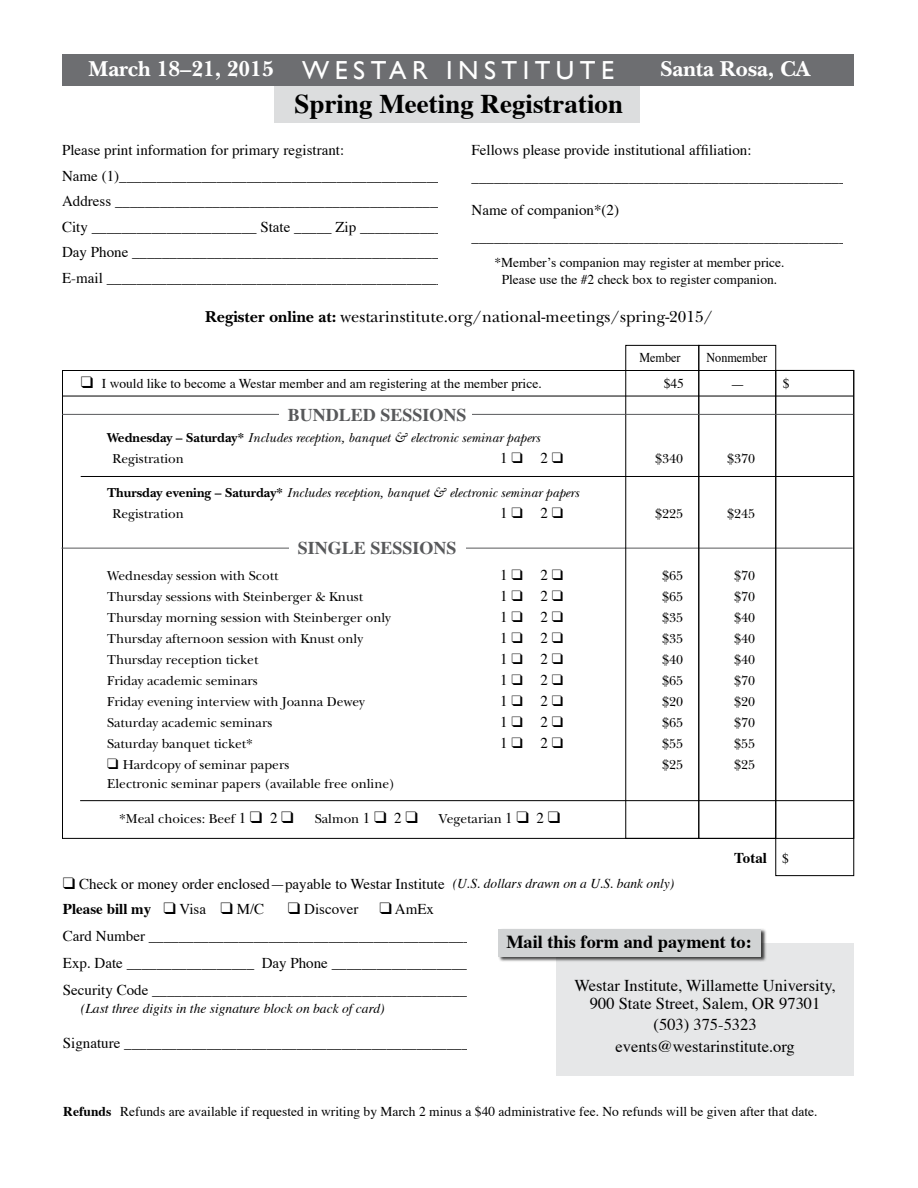
<style>
.page{position:relative;width:918px;height:1188px;background:#fff}
.page>*{position:absolute;margin:0;border:0;box-sizing:border-box;transform-origin:0 0}
.t1{font:700 27px "Times";color:#000}
.t2{font:26.1px "Gill Sans";letter-spacing:.21em;color:#fff}
.t3{font:700 22.5px "New Baskerville Std";color:#fff}
.t4{font:700 18.3px "Times";color:#000}
.t5{font:700 18px "Times";color:#58595b}
.t6{font:16.5px/18.5px "Times";color:#000;text-align:center}
.t7{font:16.5px "New Baskerville Std";color:#000}
.t8{font:15px/25.5px "Times";color:#000}
.t9{font:700 15px "Times";color:#000}
.t10{font:13.5px "New Baskerville Std";color:#000}
.t11{font:13.5px/16.5px "Times";color:#000;text-align:center}
.t12{font:italic 13.5px/21px "New Baskerville Std";color:#000}
.t13{font:italic 13.5px "Times";color:#000}
.t14{font:13.5px "Times";color:#000;scale:.9 1}
.s1{font-weight:700}
.s2{font-weight:700;font-style:normal}
.s3{font-style:normal}
.s4{font-family:"Times";font-size:15px}
.s5{font-weight:400;font-size:13.5px}
</style>
<div class="page">
<hr style="left:62px;top:548px;width:791px;height:1px;background:#58595b">
<div style="left:274px;top:65px;width:366px;height:58px;background:#dcddde"></div>
<div style="left:62px;top:54px;width:792px;height:32px;background:#6d6e71"></div>
<div style="left:775px;top:370px;width:79px;height:506px;border:1px solid #000"></div>
<div style="left:698px;top:345px;width:78px;height:494px;border:1px solid #000"></div>
<div style="left:625px;top:345px;width:74px;height:494px;border:1px solid #000"></div>
<hr style="left:62px;top:396px;width:791px;height:1px;background:#000">
<div style="left:556px;top:943px;width:298px;height:133px;background:#e6e7e8"></div>
<div style="left:499px;top:929px;width:268px;height:34px;background:#000;opacity:.75"></div>
<div style="left:499px;top:929px;width:262px;height:28px;background:#d1d3d4"></div>
<div style="left:289px;top:537px;width:176px;height:22px;background:#fff"></div>
<hr style="left:81px;top:476px;width:772px;height:1px;background:#000">
<hr style="left:80px;top:800px;width:774px;height:1px;background:#000">
<hr style="left:62px;top:414px;width:791px;height:1px;background:#58595b">
<div style="left:280px;top:403px;width:192px;height:21px;background:#fff"></div>
<h3 class="t3" style="left:89px;top:56px;width:187px">March 18–21, 2015</h3>
<h2 class="t2" style="left:302px;top:55px;width:314px">WESTAR INSTITUTE</h2>
<h3 class="t3" style="left:660px;top:56px;width:151px">Santa Rosa, CA</h3>
<h1 class="t1" style="left:295px;top:78px;width:330px">Spring Meeting Registration</h1>
<p class="t8" style="left:62px;top:136px;width:389px">Please print information for primary registrant:<br>Name (1)___________________________________________ Address ____________________________________________ City ______________________ State _____ Zip ____________ Day Phone _________________________________________ E-mail _____________________________________________</p>
<p class="t8" style="left:472px;top:135px;width:376px;line-height:27px">Fellows please provide institutional affiliation: __________________________________________________</p>
<p class="t8" style="left:472px;top:195px;width:376px;line-height:27px">Name of companion*(2) __________________________________________________</p>
<p class="t11" style="left:494px;top:253px;width:292px">*Member’s companion may register at member price.<br>Please use the #2 check box to register companion.</p>
<p class="t7" style="left:205px;top:307px;width:509px"><span class="s1">Register online at:</span> westarinstitute.org/national-meetings/spring-2015/</p>
<p class="t14" style="left:639px;top:345px;width:47px">Member</p>
<p class="t14" style="left:707px;top:345px;width:69px">Nonmember</p>
<p class="t11" style="left:102px;top:374px;width:441px">I would like to become a Westar member and am registering at the member price.</p>
<p class="t11" style="left:664px;top:374px;width:22px">$45</p>
<p class="t8" style="left:730px;top:370px;width:16px">—</p>
<p class="t11" style="left:783px;top:374px;width:8px">$</p>
<p class="t5" style="left:288px;top:398px;width:177px">Bundled Sessions</p>
<p class="t12" style="left:113px;top:427px;width:429px;text-indent:-5px"><span class="s2">Wednesday – Saturday*</span> Includes reception, banquet &amp; electronic seminar papers<br><span class="s3">Registration</span></p>
<p class="t8" style="left:500px;top:444px;width:9px">1</p>
<p class="t8" style="left:541px;top:444px;width:9px">2</p>
<p class="t10" style="left:655px;top:451px;width:30px">$340</p>
<p class="t10" style="left:727px;top:451px;width:30px">$370</p>
<p class="t12" style="left:113px;top:483px;width:468px;text-indent:-5px"><span class="s2">Thursday evening – Saturday*</span> Includes reception, banquet &amp; electronic seminar papers<br><span class="s3">Registration</span></p>
<p class="t8" style="left:500px;top:499px;width:9px">1</p>
<p class="t8" style="left:541px;top:499px;width:9px">2</p>
<p class="t10" style="left:655px;top:506px;width:30px">$225</p>
<p class="t10" style="left:727px;top:506px;width:30px">$245</p>
<p class="t5" style="left:298px;top:531px;width:157px">Single Sessions</p>
<p class="t10" style="left:107px;top:568px;width:173px">Wednesday session with Scott</p>
<p class="t8" style="left:500px;top:561px;width:9px">1</p>
<p class="t8" style="left:541px;top:561px;width:9px">2</p>
<p class="t10" style="left:662px;top:568px;width:23px">$65</p>
<p class="t10" style="left:734px;top:568px;width:23px">$70</p>
<p class="t10" style="left:107px;top:589px;width:258px">Thursday sessions with Steinberger &amp; Knust</p>
<p class="t8" style="left:500px;top:582px;width:9px">1</p>
<p class="t8" style="left:541px;top:582px;width:9px">2</p>
<p class="t10" style="left:662px;top:589px;width:23px">$65</p>
<p class="t10" style="left:734px;top:589px;width:23px">$70</p>
<p class="t10" style="left:107px;top:610px;width:285px">Thursday morning session with Steinberger only</p>
<p class="t8" style="left:500px;top:603px;width:9px">1</p>
<p class="t8" style="left:541px;top:603px;width:9px">2</p>
<p class="t10" style="left:662px;top:610px;width:23px">$35</p>
<p class="t10" style="left:734px;top:610px;width:23px">$40</p>
<p class="t10" style="left:107px;top:631px;width:257px">Thursday afternoon session with Knust only</p>
<p class="t8" style="left:500px;top:624px;width:9px">1</p>
<p class="t8" style="left:541px;top:624px;width:9px">2</p>
<p class="t10" style="left:662px;top:631px;width:23px">$35</p>
<p class="t10" style="left:734px;top:631px;width:23px">$40</p>
<p class="t10" style="left:107px;top:652px;width:153px">Thursday reception ticket</p>
<p class="t8" style="left:500px;top:645px;width:9px">1</p>
<p class="t8" style="left:541px;top:645px;width:9px">2</p>
<p class="t10" style="left:662px;top:652px;width:23px">$40</p>
<p class="t10" style="left:734px;top:652px;width:23px">$40</p>
<p class="t10" style="left:107px;top:673px;width:152px">Friday academic seminars</p>
<p class="t8" style="left:500px;top:666px;width:9px">1</p>
<p class="t8" style="left:541px;top:666px;width:9px">2</p>
<p class="t10" style="left:662px;top:673px;width:23px">$65</p>
<p class="t10" style="left:734px;top:673px;width:23px">$70</p>
<p class="t10" style="left:107px;top:694px;width:259px">Friday evening interview with Joanna Dewey</p>
<p class="t8" style="left:500px;top:687px;width:9px">1</p>
<p class="t8" style="left:541px;top:687px;width:9px">2</p>
<p class="t10" style="left:662px;top:694px;width:23px">$20</p>
<p class="t10" style="left:734px;top:694px;width:23px">$20</p>
<p class="t10" style="left:107px;top:715px;width:167px">Saturday academic seminars</p>
<p class="t8" style="left:500px;top:708px;width:9px">1</p>
<p class="t8" style="left:541px;top:708px;width:9px">2</p>
<p class="t10" style="left:662px;top:715px;width:23px">$65</p>
<p class="t10" style="left:734px;top:715px;width:23px">$70</p>
<p class="t10" style="left:107px;top:736px;width:147px">Saturday banquet ticket*</p>
<p class="t8" style="left:500px;top:729px;width:9px">1</p>
<p class="t8" style="left:541px;top:729px;width:9px">2</p>
<p class="t10" style="left:662px;top:736px;width:23px">$55</p>
<p class="t10" style="left:734px;top:736px;width:23px">$55</p>
<p class="t10" style="left:123px;top:757px;width:168px">Hardcopy of seminar papers</p>
<p class="t10" style="left:662px;top:757px;width:23px">$25</p>
<p class="t10" style="left:734px;top:757px;width:23px">$25</p>
<p class="t10" style="left:107px;top:776px;width:290px">Electronic seminar papers (available free online)</p>
<p class="t10" style="left:119px;top:811px;width:129px">*Meal choices: Beef <span class="s4">1</span></p>
<p class="t8" style="left:270px;top:804px;width:9px">2</p>
<p class="t10" style="left:315px;top:811px;width:57px">Salmon <span class="s4">1</span></p>
<p class="t8" style="left:394px;top:804px;width:9px">2</p>
<p class="t10" style="left:439px;top:811px;width:75px">Vegetarian <span class="s4">1</span></p>
<p class="t8" style="left:537px;top:804px;width:9px">2</p>
<p class="t9" style="left:734px;top:844px;width:56px">Total <span class="s5">$</span></p>
<p class="t8" style="left:79px;top:869px;width:367px">Check or money order enclosed—payable to Westar Institute</p>
<p class="t9" style="left:63px;top:895px;width:90px">Please bill my</p>
<p class="t8" style="left:179px;top:895px;width:28px">Visa</p>
<p class="t8" style="left:237px;top:895px;width:29px">M/C</p>
<p class="t8" style="left:304px;top:895px;width:56px">Discover</p>
<p class="t13" style="left:453px;top:872px;width:223px">(U.S. dollars drawn on a U.S. bank only)</p>
<p class="t8" style="left:63px;top:894px;width:413px;line-height:27px;text-indent:332px">AmEx<br>Card Number ___________________________________________ Exp. Date _________________ Day Phone ___________________ Security Code ___________________________________________</p>
<p class="t13" style="left:81px;top:996px;width:305px">(Last three digits in the signature block on back of card)</p>
<p class="t8" style="left:63px;top:1028px;width:408px">Signature ______________________________________________</p>
<p class="t4" style="left:506px;top:925px;width:247px">Mail this form and payment to:</p>
<p class="t6" style="left:575px;top:975px;width:263px">Westar Institute, Willamette University,<br>900 State Street, Salem, OR 97301</p>
<p class="t6" style="left:615px;top:1013px;width:181px;line-height:21.3px">(503) 375-5323 events@westarinstitute.org</p>
<p class="t11" style="left:63px;top:1103px;width:756px"><span class="s1">Refunds</span> Refunds are available if requested in writing by March 2 minus a $40 administrative fee. No refunds will be given after that date.</p>
</div>
